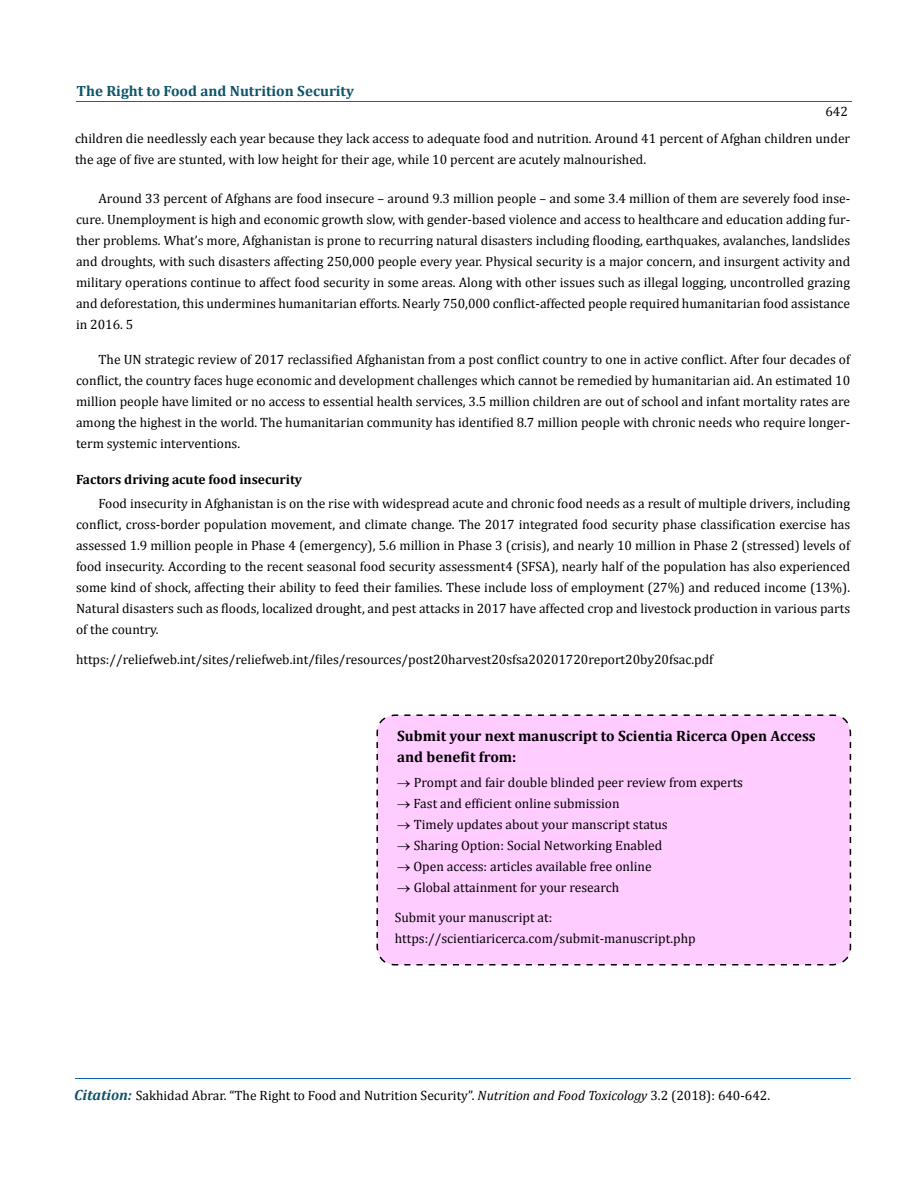
<style>
.page{position:relative;width:917px;height:1190px;background:#fff}
.page>*{position:absolute;margin:0;border:0;box-sizing:border-box;transform-origin:0 0}
.t1{font:700 15px/21px "Cambria";color:#000}
.t2{font:700 14.85px "Cambria";color:#0e546a}
.t3{font:13.5px/21px "Cambria";color:#000;text-align:justify}
.t4{font:700 13.5px "Cambria";color:#000}
.s1{font-weight:700;font-style:italic;font-size:14.85px;color:#0e546a}
.s2{font-style:italic}
</style>
<div class="page">
<hr style="left:76px;top:102px;width:775px;height:1px;background:#0d66b1">
<hr style="left:75px;top:1078px;width:775px;height:1px;background:#0d66b1">
<div style="left:376px;top:714px;width:475px;height:252px;background:#fcf"></div>
<p class="t2" style="left:76px;top:82px;width:279px">The Right to Food and Nutrition Security</p>
<p class="t3" style="left:825px;top:101px;width:24px">642</p>
<p class="t3" style="left:75px;top:128px;width:776px">children die needlessly each year because they lack access to adequate food and nutrition. Around 41 percent of Afghan children under the age of five are stunted, with low height for their age, while 10 percent are acutely malnourished.</p>
<p class="t3" style="left:76px;top:188px;width:775px;text-indent:23px">Around 33 percent of Afghans are food insecure – around 9.3 million people – and some 3.4 million of them are severely food inse&shy;cure. Unemployment is high and economic growth slow, with gender-based violence and access to healthcare and education adding fur&shy;ther problems. What’s more, Afghanistan is prone to recurring natural disasters including flooding, earthquakes, avalanches, landslides and droughts, with such disasters affecting 250,000 people every year. Physical security is a major concern, and insurgent activity and military operations continue to affect food security in some areas. Along with other issues such as illegal logging, uncontrolled grazing and deforestation, this undermines humanitarian efforts. Nearly 750,000 conflict-affected people required humanitarian food assistance in 2016. 5</p>
<p class="t3" style="left:76px;top:348px;width:775px;text-indent:23px">The UN strategic review of 2017 reclassified Afghanistan from a post conflict country to one in active conflict. After four decades of conflict, the country faces huge economic and development challenges which cannot be remedied by humanitarian aid. An estimated 10 million people have limited or no access to essential health services, 3.5 million children are out of school and infant mortality rates are among the highest in the world. The humanitarian community has identified 8.7 million people with chronic needs who require longer&shy;term systemic interventions.</p>
<p class="t4" style="left:76px;top:471px;width:227px">Factors driving acute food insecurity</p>
<p class="t3" style="left:76px;top:492px;width:775px;text-indent:23px">Food insecurity in Afghanistan is on the rise with widespread acute and chronic food needs as a result of multiple drivers, including conflict, cross-border population movement, and climate change. The 2017 integrated food security phase classification exercise has assessed 1.9 million people in Phase 4 (emergency), 5.6 million in Phase 3 (crisis), and nearly 10 million in Phase 2 (stressed) levels of food insecurity. According to the recent seasonal food security assessment4 (SFSA), nearly half of the population has also experienced some kind of shock, affecting their ability to feed their families. These include loss of employment (27%) and reduced income (13%).<br>Natural disasters such as floods, localized drought, and pest attacks in 2017 have affected crop and livestock production in various parts of the country.</p>
<p class="t3" style="left:76px;top:649px;width:638px">https://reliefweb.int/sites/reliefweb.int/files/resources/post20harvest20sfsa20201720report20by20fsac.pdf</p>
<p class="t1" style="left:397px;top:725px;width:420px">Submit your next manuscript to Scientia Ricerca Open Access and benefit from:</p>
<p class="t3" style="left:397px;top:772px;width:347px">→ Prompt and fair double blinded peer review from experts</p>
<p class="t3" style="left:397px;top:793px;width:224px">→ Fast and efficient online submission</p>
<p class="t3" style="left:397px;top:814px;width:272px">→ Timely updates about your manscript status</p>
<p class="t3" style="left:397px;top:835px;width:266px">→ Sharing Option: Social Networking Enabled</p>
<p class="t3" style="left:397px;top:856px;width:256px">→ Open access: articles available free online</p>
<p class="t3" style="left:395px;top:873px;width:226px;line-height:29.4px">→ Global attainment for your research<br>Submit your manuscript at:</p>
<p class="t3" style="left:395px;top:927px;width:302px">https://scientiaricerca.com/submit-manuscript.php</p>
<p class="t3" style="left:74px;top:1084px;width:697px"><span class="s1">Citation:</span> Sakhidad Abrar. “The Right to Food and Nutrition Security”. <span class="s2">Nutrition and Food Toxicology</span> 3.2 (2018): 640-642.</p>
</div>
